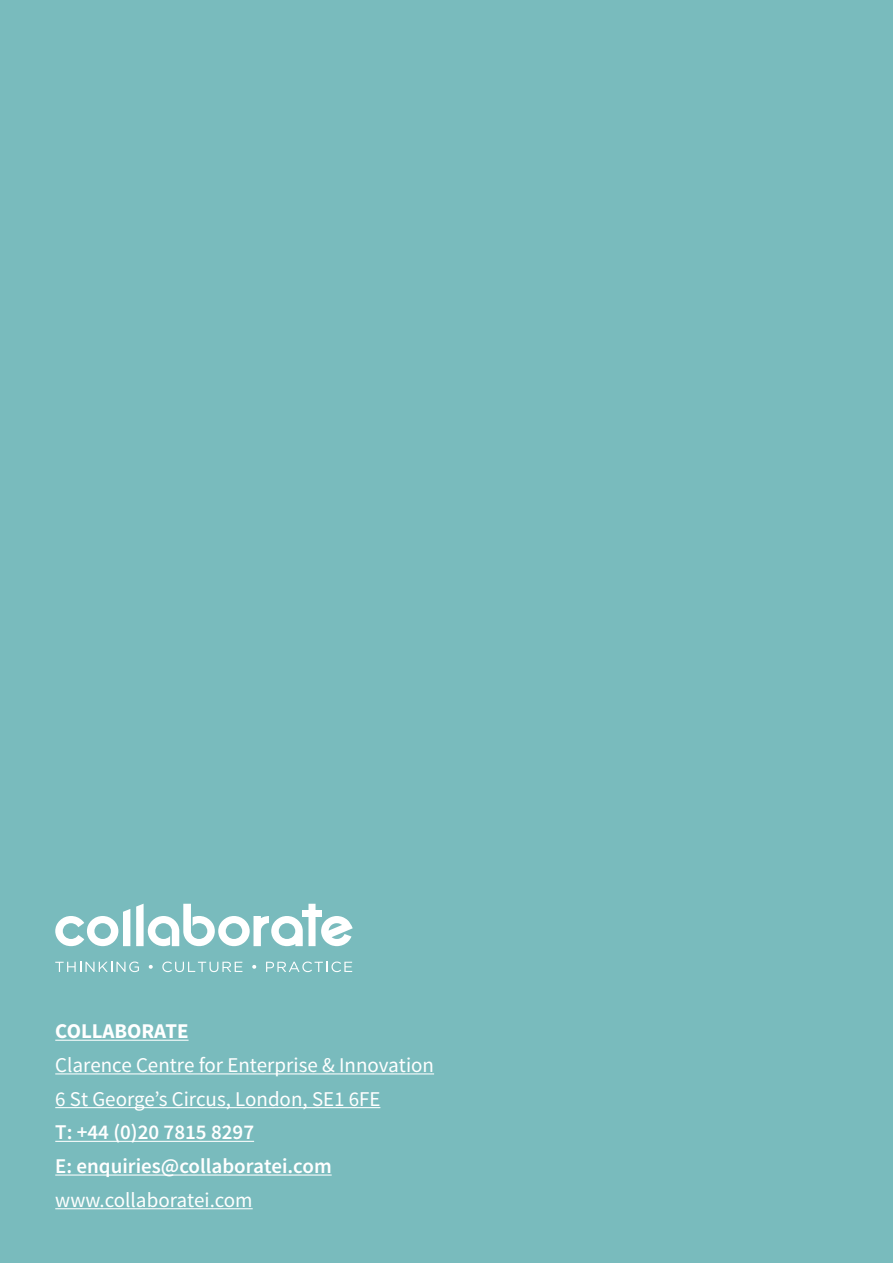
<style>
.page{position:relative;width:893px;height:1263px;background:#79bbbd}
.page>*{position:absolute;margin:0;border:0;box-sizing:border-box;transform-origin:0 0}
.t1{font:21px/33.8px "Source Sans Pro";color:#fff}
.t2{font:600 21px/33.8px "Source Sans Pro";color:#fff}
.t3{font:700 21px "Source Sans Pro";color:#fff}
</style>
<div class="page">
<hr style="left:55px;top:1040px;width:134px;height:1px;background:#fff">
<hr style="left:55px;top:1073px;width:379px;height:1px;background:#fff">
<hr style="left:55px;top:1107px;width:325px;height:1px;background:#fff">
<hr style="left:55px;top:1141px;width:199px;height:1px;background:#fff">
<hr style="left:55px;top:1174px;width:277px;height:1px;background:#fff">
<hr style="left:55px;top:1208px;width:198px;height:1px;background:#fff">
<svg style="left:55px;top:961px;width:84px;height:11px"></svg>
<svg style="left:149px;top:965px;width:4px;height:4px"></svg>
<svg style="left:162px;top:961px;width:80px;height:11px"></svg>
<svg style="left:252px;top:965px;width:4px;height:4px"></svg>
<svg style="left:266px;top:961px;width:86px;height:11px"></svg>
<svg style="left:55px;top:909px;width:75px;height:37px"></svg>
<svg style="left:136px;top:904px;width:217px;height:42px"></svg>
<p class="t3" style="left:55px;top:1018px;width:135px">COLLABORATE</p>
<p class="t1" style="left:55px;top:1048px;width:380px">Clarence Centre for Enterprise &amp; Innovation<br>6 St George’s Circus, London, SE1 6FE</p>
<p class="t2" style="left:55px;top:1116px;width:278px">T: +44 (0)20 7815 8297<br>E: enquiries@collaboratei.com</p>
<p class="t1" style="left:55px;top:1183px;width:199px">www.collaboratei.com</p>
</div>
